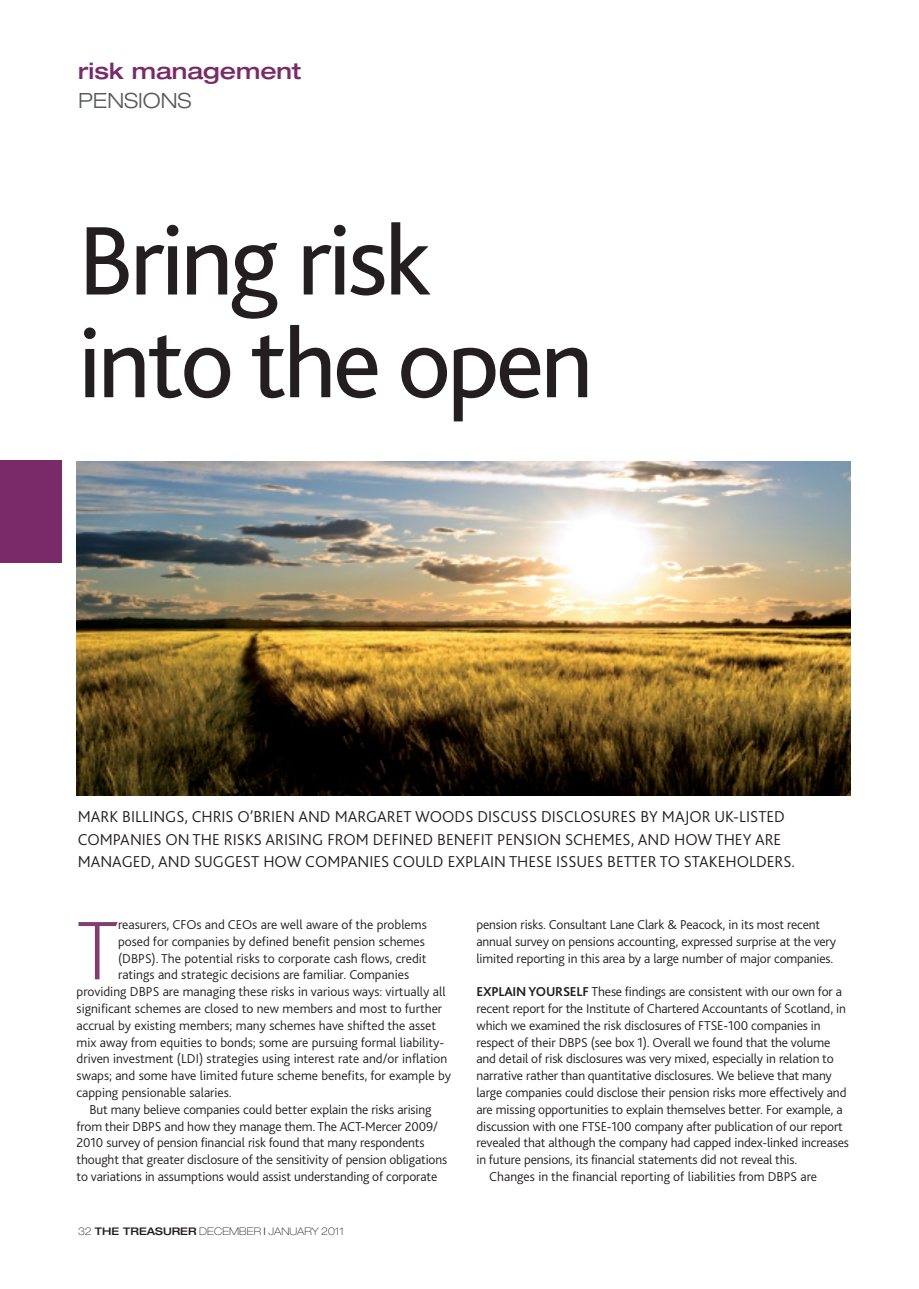
<style>
.page{position:relative;width:919px;height:1289px;background:#fff}
.page>*{position:absolute;margin:0;border:0;box-sizing:border-box;transform-origin:0 0}
.t1{font:102px/102.6px "Bliss 2";letter-spacing:-.035em;color:#231f20}
.t2{font:200 86.85px "Bliss 2";color:#823e70}
.t3{font:500 expanded 22.5px "Helvetica Neue";color:#792a67}
.t4{font:300 expanded 21px "Helvetica Neue";color:#57585a}
.t5{font:300 16.5px/22.5px "Bliss 2";color:#231f20}
.t6{font:300 13.5px/16.8px "Bliss 2";letter-spacing:-.01em;color:#231f20}
.t7{font:100 expanded 10.5px "Helvetica Neue";color:#231f20}
.s1{font-weight:500}
.s2{font-weight:300;font-stretch:normal}
.s3{font-weight:700}
</style>
<div class="page">
<img style="left:77px;top:461px;width:773px;height:334px">
<div style="left:0;top:460px;width:62px;height:102px;background:#792a67"></div>
<h3 class="t3" style="left:78px;top:63px;width:224px">risk management</h3>
<h3 class="t4" style="left:78px;top:93px;width:115px">PENSIONS</h3>
<h1 class="t1" style="left:78px;top:219px;width:516px">Bring risk into the open</h1>
<p class="t5" style="left:78px;top:807px;width:719px">MARK BILLINGS, CHRIS O’BRIEN AND MARGARET WOODS DISCUSS DISCLOSURES BY MAJOR UK-LISTED<br>COMPANIES ON THE RISKS ARISING FROM DEFINED BENEFIT PENSION SCHEMES, AND HOW THEY ARE<br>MANAGED, AND SUGGEST HOW COMPANIES COULD EXPLAIN THESE ISSUES BETTER TO STAKEHOLDERS.</p>
<h2 class="t2" style="left:77px;top:917px;width:43px">T</h2>
<p class="t6" style="left:118px;top:917px;width:310px">reasurers, CFOs and CEOs are well aware of the problems</p>
<p class="t6" style="left:118px;top:934px;width:308px">posed for companies by defined benefit pension schemes</p>
<p class="t6" style="left:118px;top:950px;width:310px">(DBPS). The potential risks to corporate cash flows, credit</p>
<p class="t6" style="left:118px;top:967px;width:292px">ratings and strategic decisions are familiar. Companies</p>
<p class="t6" style="left:77px;top:984px;width:370px">providing DBPS are managing these risks in various ways: virtually all</p>
<p class="t6" style="left:77px;top:1001px;width:367px">significant schemes are closed to new members and most to further</p>
<p class="t6" style="left:77px;top:1018px;width:361px">accrual by existing members; many schemes have shifted the asset</p>
<p class="t6" style="left:77px;top:1034px;width:369px">mix away from equities to bonds; some are pursuing formal liability-</p>
<p class="t6" style="left:77px;top:1051px;width:372px">driven investment (LDI) strategies using interest rate and/or inflation</p>
<p class="t6" style="left:77px;top:1068px;width:376px">swaps; and some have limited future scheme benefits, for example by</p>
<p class="t6" style="left:77px;top:1085px;width:157px">capping pensionable salaries.</p>
<p class="t6" style="left:89px;top:1102px;width:343px">But many believe companies could better explain the risks arising</p>
<p class="t6" style="left:77px;top:1118px;width:363px">from their DBPS and how they manage them. The ACT-Mercer 2009/</p>
<p class="t6" style="left:77px;top:1135px;width:349px">2010 survey of pension financial risk found that many respondents</p>
<p class="t6" style="left:77px;top:1152px;width:372px">thought that greater disclosure of the sensitivity of pension obligations</p>
<p class="t6" style="left:77px;top:1169px;width:362px">to variations in assumptions would assist understanding of corporate</p>
<p class="t7" style="left:78px;top:1227px;width:267px">32 <span class="s1">THE TREASURER</span> DECEMBER <span class="s2">I</span> JANUARY 2011</p>
<p class="t6" style="left:476px;top:917px;width:361px">pension risks. Consultant Lane Clark &amp; Peacock, in its most recent annual survey on pensions accounting, expressed surprise at the very limited reporting in this area by a large number of major companies.</p>
<p class="t6" style="left:476px;top:984px;width:367px"><span class="s3">EXPLAIN YOURSELF</span> These findings are consistent with our own for a</p>
<p class="t6" style="left:476px;top:1001px;width:371px">recent report for the Institute of Chartered Accountants of Scotland, in</p>
<p class="t6" style="left:476px;top:1018px;width:345px">which we examined the risk disclosures of FTSE-100 companies in</p>
<p class="t6" style="left:476px;top:1034px;width:355px">respect of their DBPS (see box 1). Overall we found that the volume</p>
<p class="t6" style="left:476px;top:1051px;width:359px">and detail of risk disclosures was very mixed, especially in relation to</p>
<p class="t6" style="left:476px;top:1068px;width:357px">narrative rather than quantitative disclosures. We believe that many</p>
<p class="t6" style="left:476px;top:1085px;width:371px">large companies could disclose their pension risks more effectively and</p>
<p class="t6" style="left:476px;top:1102px;width:368px">are missing opportunities to explain themselves better. For example, a</p>
<p class="t6" style="left:476px;top:1118px;width:368px">discussion with one FTSE-100 company after publication of our report</p>
<p class="t6" style="left:476px;top:1135px;width:374px">revealed that although the company had capped index-linked increases</p>
<p class="t6" style="left:476px;top:1152px;width:322px">in future pensions, its financial statements did not reveal this.</p>
<p class="t6" style="left:489px;top:1169px;width:329px">Changes in the financial reporting of liabilities from DBPS are</p>
</div>
